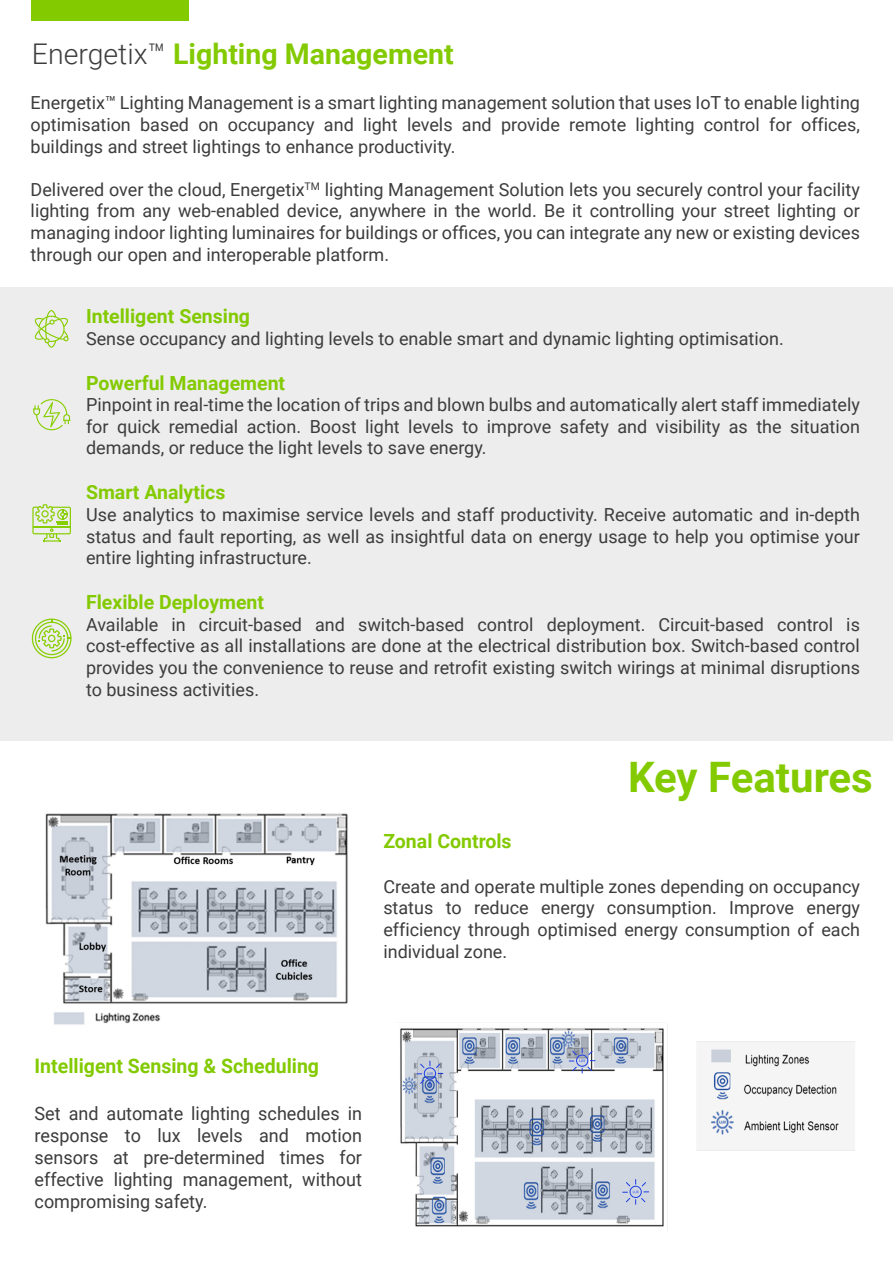
<style>
.page{position:relative;width:893px;height:1263px;background:#fff}
.page>*{position:absolute;margin:0;border:0;box-sizing:border-box;transform-origin:0 0}
.t1{font:700 42px "Roboto";color:#83ca00}
.t2{font:700 28.5px "Roboto";color:#83ca00}
.t3{font:700 20.1px "Roboto";color:#83ca00}
.t4{font:700 19.5px "Roboto";color:#83ca00}
.t5{font:18.45px/22.2px "Roboto";color:#3c3c3c;text-align:justify}
.t6{font:18px/21.6px "Roboto";color:#3c3c3c;text-align:justify}
.s1{font-weight:300;color:#3c3c3c}
</style>
<div class="page">
<div style="left:0;top:287px;width:893px;height:453px;background:#ededed"></div>
<div style="left:32px;top:0;width:157px;height:21px;background:#83ca00"></div>
<img style="left:45px;top:813px;width:303px;height:212px">
<img style="left:400px;top:1024px;width:455px;height:206px">
<svg style="left:34px;top:310px;width:35px;height:38px"></svg>
<svg style="left:33px;top:399px;width:37px;height:31px"></svg>
<svg style="left:32px;top:504px;width:39px;height:38px"></svg>
<svg style="left:32px;top:618px;width:40px;height:40px"></svg>
<svg style="left:569px;top:1048px;width:26px;height:25px"></svg>
<svg style="left:622px;top:1179px;width:27px;height:26px"></svg>
<svg style="left:417px;top:1061px;width:26px;height:25px"></svg>
<h2 class="t2" style="left:32px;top:34px;width:423px"><span class="s1">Energetix™</span> Lighting Management</h2>
<p class="t6" style="left:31px;top:92px;width:831px">Energetix™ Lighting Management is a smart lighting management solution that uses IoT to enable lighting optimisation based on occupancy and light levels and provide remote lighting control for offices, buildings and street lightings to enhance productivity.</p>
<p class="t6" style="left:31px;top:178px;width:831px">Delivered over the cloud, Energetix<sup>TM</sup> lighting Management Solution lets you securely control your facility lighting from any web-enabled device, anywhere in the world. Be it controlling your street lighting or managing indoor lighting luminaires for buildings or offices, you can integrate any new or existing devices through our open and interoperable platform.</p>
<p class="t4" style="left:86px;top:302px;width:165px">Intelligent Sensing</p>
<p class="t6" style="left:86px;top:327px;width:699px">Sense occupancy and lighting levels to enable smart and dynamic lighting optimisation.</p>
<p class="t4" style="left:86px;top:369px;width:201px">Powerful Management</p>
<p class="t6" style="left:86px;top:393px;width:775px">Pinpoint in real-time the location of trips and blown bulbs and automatically alert staff immediately for quick remedial action. Boost light levels to improve safety and visibility as the situation demands, or reduce the light levels to save energy.</p>
<p class="t4" style="left:86px;top:479px;width:141px">Smart Analytics</p>
<p class="t6" style="left:86px;top:503px;width:775px">Use analytics to maximise service levels and staff productivity. Receive automatic and in-depth status and fault reporting, as well as insightful data on energy usage to help you optimise your entire lighting infrastructure.</p>
<p class="t4" style="left:86px;top:588px;width:180px">Flexible Deployment</p>
<p class="t6" style="left:86px;top:613px;width:775px">Available in circuit-based and switch-based control deployment. Circuit-based control is cost-effective as all installations are done at the electrical distribution box. Switch-based control provides you the convenience to reuse and retrofit existing switch wirings at minimal disruptions to business activities.</p>
<h1 class="t1" style="left:628px;top:748px;width:246px">Key Features</h1>
<p class="t4" style="left:383px;top:827px;width:130px">Zonal Controls</p>
<p class="t6" style="left:383px;top:875px;width:478px">Create and operate multiple zones depending on occupancy status to reduce energy consumption. Improve energy efficiency through optimised energy consumption of each individual zone.</p>
<p class="t3" style="left:35px;top:1052px;width:286px">Intelligent Sensing &amp; Scheduling</p>
<p class="t5" style="left:35px;top:1101px;width:329px">Set and automate lighting schedules in response to lux levels and motion sensors at pre-determined times for effective lighting management, without compromising safety.</p>
</div>
